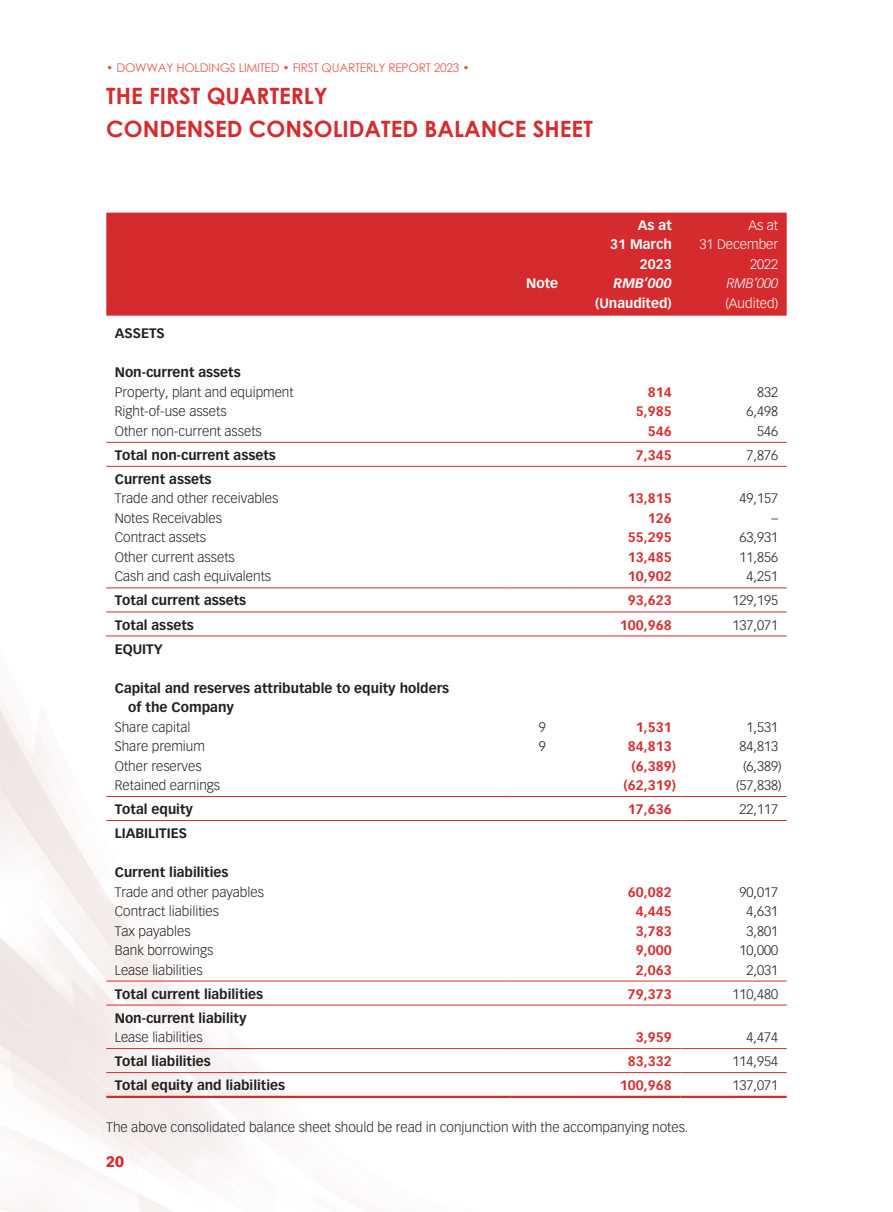
<style>
.page{position:relative;width:893px;height:1212px;background:#fff}
.page>*{position:absolute;margin:0;border:0;box-sizing:border-box;transform-origin:0 0}
.t1{font:700 22.5px/33px "Century Gothic";color:#d52b2e}
.t2{font:900 15px "Vectora LT Std";color:#d52b2e}
.t3{font:300 13.5px "Vectora LT Std";color:#231f20}
.t4{font:700 13.5px/19.5px "Vectora LT Std";color:#231f20}
.t5{font:700 13.5px "Vectora LT Std";color:#d52b2e}
.t6{font:700 13.5px/19.5px "Vectora LT Std";color:#fff;text-align:right}
.t7{font:300 13.5px/19.5px "Vectora LT Std";color:#fff;text-align:right}
.t8{font:italic 700 13.5px "Vectora LT Std";color:#fff}
.t9{font:italic 300 13.5px "Vectora LT Std";color:#fff}
.t10{font:12px "Century Gothic";letter-spacing:-.02em;color:#e55f54}
</style>
<div class="page">
<div style="left:106px;top:213px;width:681px;height:103px;background:#d52b2e"></div>
<hr style="left:106px;top:442px;width:404px;height:1px;background:#d52b2e">
<hr style="left:510px;top:442px;width:64px;height:1px;background:#d52b2e">
<hr style="left:574px;top:442px;width:106px;height:1px;background:#d52b2e">
<hr style="left:680px;top:442px;width:107px;height:1px;background:#d52b2e">
<hr style="left:106px;top:466px;width:404px;height:1px;background:#d52b2e">
<hr style="left:510px;top:466px;width:64px;height:1px;background:#d52b2e">
<hr style="left:574px;top:466px;width:106px;height:1px;background:#d52b2e">
<hr style="left:680px;top:466px;width:107px;height:1px;background:#d52b2e">
<hr style="left:106px;top:587px;width:404px;height:1px;background:#d52b2e">
<hr style="left:510px;top:587px;width:64px;height:1px;background:#d52b2e">
<hr style="left:574px;top:587px;width:106px;height:1px;background:#d52b2e">
<hr style="left:680px;top:587px;width:107px;height:1px;background:#d52b2e">
<hr style="left:106px;top:611px;width:404px;height:1px;background:#d52b2e">
<hr style="left:510px;top:611px;width:64px;height:1px;background:#d52b2e">
<hr style="left:574px;top:611px;width:106px;height:1px;background:#d52b2e">
<hr style="left:680px;top:611px;width:107px;height:1px;background:#d52b2e">
<hr style="left:106px;top:635px;width:404px;height:1px;background:#d52b2e">
<hr style="left:510px;top:635px;width:64px;height:1px;background:#d52b2e">
<hr style="left:574px;top:635px;width:106px;height:1px;background:#d52b2e">
<hr style="left:680px;top:635px;width:107px;height:1px;background:#d52b2e">
<hr style="left:106px;top:796px;width:404px;height:1px;background:#d52b2e">
<hr style="left:510px;top:796px;width:64px;height:1px;background:#d52b2e">
<hr style="left:574px;top:796px;width:106px;height:1px;background:#d52b2e">
<hr style="left:680px;top:796px;width:107px;height:1px;background:#d52b2e">
<hr style="left:106px;top:820px;width:404px;height:1px;background:#d52b2e">
<hr style="left:510px;top:820px;width:64px;height:1px;background:#d52b2e">
<hr style="left:574px;top:820px;width:106px;height:1px;background:#d52b2e">
<hr style="left:680px;top:820px;width:107px;height:1px;background:#d52b2e">
<hr style="left:106px;top:981px;width:404px;height:1px;background:#d52b2e">
<hr style="left:510px;top:981px;width:64px;height:1px;background:#d52b2e">
<hr style="left:574px;top:981px;width:106px;height:1px;background:#d52b2e">
<hr style="left:680px;top:981px;width:107px;height:1px;background:#d52b2e">
<hr style="left:106px;top:1005px;width:404px;height:1px;background:#d52b2e">
<hr style="left:510px;top:1005px;width:64px;height:1px;background:#d52b2e">
<hr style="left:574px;top:1005px;width:106px;height:1px;background:#d52b2e">
<hr style="left:680px;top:1005px;width:107px;height:1px;background:#d52b2e">
<hr style="left:106px;top:1048px;width:404px;height:1px;background:#d52b2e">
<hr style="left:510px;top:1048px;width:64px;height:1px;background:#d52b2e">
<hr style="left:574px;top:1048px;width:106px;height:1px;background:#d52b2e">
<hr style="left:680px;top:1048px;width:107px;height:1px;background:#d52b2e">
<hr style="left:106px;top:1072px;width:404px;height:1px;background:#d52b2e">
<hr style="left:510px;top:1072px;width:64px;height:1px;background:#d52b2e">
<hr style="left:574px;top:1072px;width:106px;height:1px;background:#d52b2e">
<hr style="left:680px;top:1072px;width:107px;height:1px;background:#d52b2e">
<hr style="left:106px;top:1096px;width:404px;height:2px;background:#d52b2e">
<hr style="left:510px;top:1096px;width:64px;height:2px;background:#d52b2e">
<hr style="left:574px;top:1096px;width:106px;height:2px;background:#d52b2e">
<hr style="left:680px;top:1096px;width:107px;height:2px;background:#d52b2e">
<p class="t10" style="left:106px;top:59px;width:365px">• DOWWAY HOLDINGS LIMITED • FIRST QUARTERLY REPORT 2023 •</p>
<h1 class="t1" style="left:106px;top:79px;width:488px">THE FIRST QUARTERLY<br>CONDENSED CONSOLIDATED BALANCE SHEET</h1>
<p class="t6" style="left:610px;top:215px;width:63px">As at<br>31 March<br>2023</p>
<p class="t7" style="left:700px;top:215px;width:80px">As at<br>31 December<br>2022</p>
<p class="t6" style="left:526px;top:274px;width:33px">Note</p>
<p class="t8" style="left:614px;top:275px;width:60px">RMB’000</p>
<p class="t9" style="left:727px;top:275px;width:53px">RMB’000</p>
<p class="t6" style="left:595px;top:293px;width:78px">(Unaudited)</p>
<p class="t7" style="left:725px;top:293px;width:54px">(Audited)</p>
<p class="t4" style="left:115px;top:324px;width:52px">ASSETS</p>
<p class="t4" style="left:115px;top:363px;width:127px">Non-current assets</p>
<p class="t3" style="left:115px;top:384px;width:180px">Property, plant and equipment</p>
<p class="t5" style="left:648px;top:384px;width:25px">814</p>
<p class="t3" style="left:757px;top:384px;width:23px">832</p>
<p class="t3" style="left:115px;top:404px;width:113px">Right-of-use assets</p>
<p class="t5" style="left:636px;top:403px;width:37px">5,985</p>
<p class="t3" style="left:747px;top:404px;width:33px">6,498</p>
<p class="t3" style="left:115px;top:423px;width:149px">Other non-current assets</p>
<p class="t5" style="left:648px;top:423px;width:25px">546</p>
<p class="t3" style="left:757px;top:423px;width:23px">546</p>
<p class="t4" style="left:115px;top:445px;width:163px">Total non-current assets</p>
<p class="t5" style="left:636px;top:447px;width:37px">7,345</p>
<p class="t3" style="left:747px;top:447px;width:33px">7,876</p>
<p class="t4" style="left:115px;top:469px;width:98px">Current assets</p>
<p class="t3" style="left:115px;top:491px;width:165px">Trade and other receivables</p>
<p class="t5" style="left:628px;top:490px;width:45px">13,815</p>
<p class="t3" style="left:740px;top:491px;width:40px">49,157</p>
<p class="t3" style="left:115px;top:510px;width:109px">Notes Receivables</p>
<p class="t5" style="left:648px;top:510px;width:25px">126</p>
<p class="t3" style="left:771px;top:510px;width:8px">–</p>
<p class="t3" style="left:115px;top:530px;width:93px">Contract assets</p>
<p class="t5" style="left:628px;top:529px;width:45px">55,295</p>
<p class="t3" style="left:740px;top:530px;width:40px">63,931</p>
<p class="t3" style="left:115px;top:549px;width:122px">Other current assets</p>
<p class="t5" style="left:628px;top:549px;width:45px">13,485</p>
<p class="t3" style="left:740px;top:549px;width:40px">11,856</p>
<p class="t3" style="left:115px;top:569px;width:158px">Cash and cash equivalents</p>
<p class="t5" style="left:628px;top:568px;width:45px">10,902</p>
<p class="t3" style="left:747px;top:569px;width:33px">4,251</p>
<p class="t4" style="left:115px;top:591px;width:133px">Total current assets</p>
<p class="t5" style="left:628px;top:592px;width:45px">93,623</p>
<p class="t3" style="left:732px;top:593px;width:47px">129,195</p>
<p class="t4" style="left:115px;top:615px;width:81px">Total assets</p>
<p class="t5" style="left:620px;top:616px;width:53px">100,968</p>
<p class="t3" style="left:732px;top:617px;width:47px">137,071</p>
<p class="t4" style="left:115px;top:639px;width:50px">EQUITY</p>
<p class="t4" style="left:128px;top:678px;width:323px;text-indent:-13px">Capital and reserves attributable to equity holders of the Company</p>
<p class="t3" style="left:115px;top:719px;width:77px">Share capital</p>
<p class="t3" style="left:539px;top:719px;width:9px">9</p>
<p class="t5" style="left:636px;top:718px;width:37px">1,531</p>
<p class="t3" style="left:747px;top:719px;width:33px">1,531</p>
<p class="t3" style="left:115px;top:738px;width:92px">Share premium</p>
<p class="t3" style="left:539px;top:738px;width:9px">9</p>
<p class="t5" style="left:628px;top:738px;width:45px">84,813</p>
<p class="t3" style="left:740px;top:738px;width:40px">84,813</p>
<p class="t3" style="left:115px;top:758px;width:88px">Other reserves</p>
<p class="t5" style="left:632px;top:757px;width:46px">(6,389)</p>
<p class="t3" style="left:743px;top:758px;width:40px">(6,389)</p>
<p class="t3" style="left:115px;top:777px;width:107px">Retained earnings</p>
<p class="t5" style="left:624px;top:777px;width:54px">(62,319)</p>
<p class="t3" style="left:736px;top:777px;width:47px">(57,838)</p>
<p class="t4" style="left:115px;top:799px;width:80px">Total equity</p>
<p class="t5" style="left:628px;top:801px;width:45px">17,636</p>
<p class="t3" style="left:740px;top:801px;width:40px">22,117</p>
<p class="t4" style="left:115px;top:823px;width:74px">LIABILITIES</p>
<p class="t4" style="left:115px;top:862px;width:115px">Current liabilities</p>
<p class="t3" style="left:115px;top:884px;width:151px">Trade and other payables</p>
<p class="t5" style="left:628px;top:883px;width:45px">60,082</p>
<p class="t3" style="left:740px;top:884px;width:40px">90,017</p>
<p class="t3" style="left:115px;top:903px;width:106px">Contract liabilities</p>
<p class="t5" style="left:636px;top:903px;width:37px">4,445</p>
<p class="t3" style="left:747px;top:903px;width:33px">4,631</p>
<p class="t3" style="left:115px;top:923px;width:77px">Tax payables</p>
<p class="t5" style="left:636px;top:922px;width:37px">3,783</p>
<p class="t3" style="left:747px;top:923px;width:33px">3,801</p>
<p class="t3" style="left:115px;top:942px;width:100px">Bank borrowings</p>
<p class="t5" style="left:636px;top:942px;width:37px">9,000</p>
<p class="t3" style="left:740px;top:942px;width:40px">10,000</p>
<p class="t3" style="left:115px;top:962px;width:89px">Lease liabilities</p>
<p class="t5" style="left:636px;top:961px;width:37px">2,063</p>
<p class="t3" style="left:747px;top:962px;width:33px">2,031</p>
<p class="t4" style="left:115px;top:984px;width:150px">Total current liabilities</p>
<p class="t5" style="left:628px;top:985px;width:45px">79,373</p>
<p class="t3" style="left:732px;top:986px;width:47px">110,480</p>
<p class="t4" style="left:115px;top:1008px;width:133px">Non-current liability</p>
<p class="t3" style="left:115px;top:1029px;width:89px">Lease liabilities</p>
<p class="t5" style="left:636px;top:1029px;width:37px">3,959</p>
<p class="t3" style="left:747px;top:1029px;width:33px">4,474</p>
<p class="t4" style="left:115px;top:1051px;width:98px">Total liabilities</p>
<p class="t5" style="left:628px;top:1053px;width:45px">83,332</p>
<p class="t3" style="left:732px;top:1053px;width:47px">114,954</p>
<p class="t4" style="left:115px;top:1075px;width:172px">Total equity and liabilities</p>
<p class="t5" style="left:620px;top:1077px;width:53px">100,968</p>
<p class="t3" style="left:732px;top:1077px;width:47px">137,071</p>
<p class="t3" style="left:106px;top:1120px;width:584px">The above consolidated balance sheet should be read in conjunction with the accompanying notes.</p>
<p class="t2" style="left:106px;top:1152px;width:19px">20</p>
</div>
